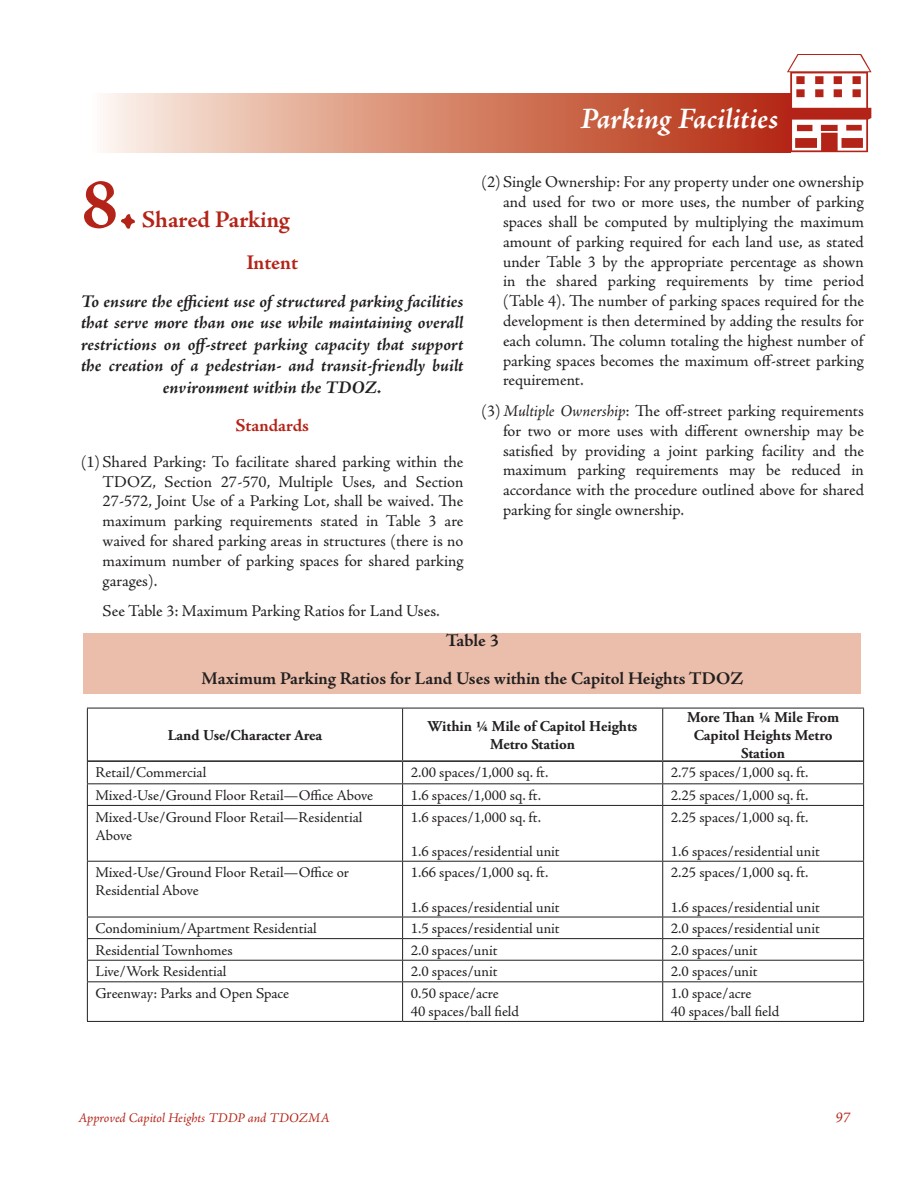
<style>
.page{position:relative;width:918px;height:1188px;background:#fff}
.page>*{position:absolute;margin:0;border:0;box-sizing:border-box;transform-origin:0 0}
.t1{font:108px "Buildings";color:#b42317}
.Heading_1{font:700 72px "Adobe Jenson Pro";color:#b42317}
.Banner_Heading{font:italic 700 30px "Adobe Jenson Pro";letter-spacing:-.005em;color:#fff}
.Heading_1-2{font:700 24px "Adobe Jenson Pro";letter-spacing:-.005em;color:#b42317}
.Intent_heading{font:700 21px "Adobe Jenson Pro";letter-spacing:-.005em;color:#b42317}
.Intent_text{font:italic 700 18px/21.6px "Adobe Jenson Pro";color:#231f20;text-align:center}
.Table_Title{font:700 18px "Adobe Jenson Pro";letter-spacing:-.005em;color:#231f20}
.Standards_and_Guidel{font:700 18px "Adobe Jenson Pro";letter-spacing:-.005em;color:#b42317}
.at_LM{font:16.5px/19.8px "Adobe Jenson Pro";letter-spacing:-.005em;color:#231f20;text-align:justify}
.at_LM_text_below{font:16.5px "Adobe Jenson Pro";letter-spacing:-.005em;color:#231f20}
.Table_Text{font:15px/18px "Adobe Jenson Pro";letter-spacing:-.005em;color:#231f20}
.Table_Headings{font:700 15px/18px "Adobe Garamond Pro";color:#231f20;text-align:center}
.t2{font:italic 15px "Adobe Jenson Pro";color:#b42317}
.t3{font:italic 13.5px "Adobe Jenson Pro";color:#b42317}
.s1{font-style:italic}
</style>
<div class="page">
<svg style="left:103px;top:94px;width:687px;height:58px;background:#d78972"></svg>
<svg style="left:87px;top:708px;width:777px;height:97px"></svg>
<hr style="left:87px;top:805px;width:316px;height:1px;background:#231f20">
<hr style="left:87px;top:806px;width:1px;height:55px;background:#231f20">
<hr style="left:403px;top:805px;width:260px;height:1px;background:#231f20">
<hr style="left:402px;top:806px;width:1px;height:55px;background:#231f20">
<hr style="left:663px;top:805px;width:201px;height:1px;background:#231f20">
<hr style="left:662px;top:806px;width:1px;height:55px;background:#231f20">
<hr style="left:863px;top:806px;width:1px;height:55px;background:#231f20">
<hr style="left:87px;top:861px;width:316px;height:1px;background:#231f20">
<hr style="left:87px;top:862px;width:1px;height:55px;background:#231f20">
<hr style="left:403px;top:861px;width:260px;height:1px;background:#231f20">
<hr style="left:402px;top:862px;width:1px;height:55px;background:#231f20">
<hr style="left:663px;top:861px;width:201px;height:1px;background:#231f20">
<hr style="left:662px;top:862px;width:1px;height:55px;background:#231f20">
<hr style="left:863px;top:862px;width:1px;height:55px;background:#231f20">
<hr style="left:87px;top:917px;width:316px;height:1px;background:#231f20">
<hr style="left:403px;top:917px;width:260px;height:1px;background:#231f20">
<hr style="left:663px;top:917px;width:201px;height:1px;background:#231f20">
<hr style="left:87px;top:938px;width:316px;height:1px;background:#231f20">
<hr style="left:403px;top:938px;width:260px;height:1px;background:#231f20">
<hr style="left:663px;top:938px;width:201px;height:1px;background:#231f20">
<hr style="left:87px;top:960px;width:316px;height:1px;background:#231f20">
<svg style="left:87px;top:917px;width:1px;height:64px"></svg>
<hr style="left:403px;top:960px;width:260px;height:1px;background:#231f20">
<svg style="left:402px;top:917px;width:1px;height:64px"></svg>
<hr style="left:663px;top:960px;width:201px;height:1px;background:#231f20">
<svg style="left:662px;top:917px;width:1px;height:64px"></svg>
<svg style="left:863px;top:917px;width:1px;height:64px"></svg>
<hr style="left:87px;top:981px;width:316px;height:1px;background:#231f20">
<hr style="left:87px;top:982px;width:1px;height:39px;background:#231f20">
<hr style="left:403px;top:981px;width:260px;height:1px;background:#231f20">
<hr style="left:402px;top:982px;width:1px;height:39px;background:#231f20">
<hr style="left:663px;top:981px;width:201px;height:1px;background:#231f20">
<hr style="left:662px;top:982px;width:1px;height:39px;background:#231f20">
<hr style="left:863px;top:982px;width:1px;height:39px;background:#231f20">
<hr style="left:87px;top:1021px;width:316px;height:1px;background:#231f20">
<hr style="left:403px;top:1021px;width:260px;height:1px;background:#231f20">
<hr style="left:663px;top:1021px;width:201px;height:1px;background:#231f20">
<hr style="left:88px;top:760px;width:315px;height:2px;background:#231f20">
<hr style="left:403px;top:760px;width:260px;height:2px;background:#231f20">
<hr style="left:663px;top:760px;width:200px;height:2px;background:#231f20">
<div style="left:84px;top:633px;width:777px;height:60px;background:#eabeaa"></div>
<p class="Heading_1" style="left:81px;top:164px;width:57px">8.</p>
<p class="Heading_1-2" style="left:142px;top:206px;width:149px">Shared Parking</p>
<p class="Intent_heading" style="left:246px;top:250px;width:53px">Intent</p>
<p class="Intent_text" style="left:81px;top:291px;width:384px">To ensure the efficient use of structured parking facilities that serve more than one use while maintaining overall restrictions on off-street parking capacity that support the creation of a pedestrian- and transit-friendly built environment within the TDOZ.</p>
<p class="Standards_and_Guidel" style="left:235px;top:415px;width:75px">Standards</p>
<p class="at_LM" style="left:103px;top:452px;width:362px;text-indent:-22px">(1) Shared Parking: To facilitate shared parking within the TDOZ, Section 27-570, Multiple Uses, and Section 27-572, Joint Use of a Parking Lot, shall be waived. The maximum parking requirements stated in Table 3 are waived for shared parking areas in structures (there is no maximum number of parking spaces for shared parking garages).</p>
<p class="at_LM_text_below" style="left:103px;top:602px;width:339px">See Table 3: Maximum Parking Ratios for Land Uses.</p>
<p class="Banner_Heading" style="left:581px;top:101px;width:199px">Parking Facilities</p>
<h1 class="t1" style="left:782px;top:57px;width:95px">N</h1>
<p class="at_LM" style="left:503px;top:173px;width:362px;text-indent:-22px">(2) Single Ownership: For any property under one ownership and used for two or more uses, the number of parking spaces shall be computed by multiplying the maximum amount of parking required for each land use, as stated under Table 3 by the appropriate percentage as shown in the shared parking requirements by time period (Table 4). The number of parking spaces required for the development is then determined by adding the results for each column. The column totaling the highest number of parking spaces becomes the maximum off-street parking requirement.</p>
<p class="at_LM" style="left:503px;top:401px;width:362px;text-indent:-22px">(3)<span class="s1">Multiple Ownership</span>: The off-street parking requirements for two or more uses with different ownership may be satisfied by providing a joint parking facility and the maximum parking requirements may be reduced in accordance with the procedure outlined above for shared parking for single ownership.</p>
<p class="Table_Title" style="left:446px;top:630px;width:55px">Table 3</p>
<p class="Table_Title" style="left:202px;top:668px;width:543px">Maximum Parking Ratios for Land Uses within the Capitol Heights TDOZ</p>
<p class="Table_Headings" style="left:168px;top:726px;width:156px">Land Use/Character Area</p>
<p class="Table_Headings" style="left:428px;top:717px;width:211px">Within ¼ Mile of Capitol Heights<br>Metro Station</p>
<p class="Table_Headings" style="left:687px;top:708px;width:154px">More Than ¼ Mile From<br>Capitol Heights Metro<br>Station</p>
<p class="Table_Text" style="left:95px;top:764px;width:112px">Retail/Commercial</p>
<p class="Table_Text" style="left:411px;top:764px;width:139px">2.00 spaces/1,000 sq. ft.</p>
<p class="Table_Text" style="left:671px;top:764px;width:139px">2.75 spaces/1,000 sq. ft.</p>
<p class="Table_Text" style="left:95px;top:787px;width:279px">Mixed-Use/Ground Floor Retail—Office Above</p>
<p class="Table_Text" style="left:411px;top:787px;width:132px">1.6 spaces/1,000 sq. ft.</p>
<p class="Table_Text" style="left:671px;top:787px;width:139px">2.25 spaces/1,000 sq. ft.</p>
<p class="Table_Text" style="left:95px;top:808px;width:268px">Mixed-Use/Ground Floor Retail—Residential<br>Above</p>
<p class="Table_Text" style="left:411px;top:808px;width:132px">1.6 spaces/1,000 sq. ft.</p>
<p class="Table_Text" style="left:411px;top:842px;width:150px">1.6 spaces/residential unit</p>
<p class="Table_Text" style="left:671px;top:808px;width:139px">2.25 spaces/1,000 sq. ft.</p>
<p class="Table_Text" style="left:671px;top:842px;width:150px">1.6 spaces/residential unit</p>
<p class="Table_Text" style="left:95px;top:864px;width:255px">Mixed-Use/Ground Floor Retail—Office or<br>Residential Above</p>
<p class="Table_Text" style="left:411px;top:864px;width:139px">1.66 spaces/1,000 sq. ft.</p>
<p class="Table_Text" style="left:411px;top:898px;width:150px">1.6 spaces/residential unit</p>
<p class="Table_Text" style="left:671px;top:864px;width:139px">2.25 spaces/1,000 sq. ft.</p>
<p class="Table_Text" style="left:671px;top:898px;width:150px">1.6 spaces/residential unit</p>
<p class="Table_Text" style="left:95px;top:920px;width:223px">Condominium/Apartment Residential</p>
<p class="Table_Text" style="left:411px;top:920px;width:150px">1.5 spaces/residential unit</p>
<p class="Table_Text" style="left:671px;top:920px;width:150px">2.0 spaces/residential unit</p>
<p class="Table_Text" style="left:95px;top:941px;width:139px">Residential Townhomes</p>
<p class="Table_Text" style="left:411px;top:941px;width:88px">2.0 spaces/unit</p>
<p class="Table_Text" style="left:671px;top:941px;width:88px">2.0 spaces/unit</p>
<p class="Table_Text" style="left:95px;top:963px;width:133px">Live/Work Residential</p>
<p class="Table_Text" style="left:411px;top:963px;width:88px">2.0 spaces/unit</p>
<p class="Table_Text" style="left:671px;top:963px;width:88px">2.0 spaces/unit</p>
<p class="Table_Text" style="left:95px;top:985px;width:195px">Greenway: Parks and Open Space</p>
<p class="Table_Text" style="left:411px;top:985px;width:110px">0.50 space/acre<br>40 spaces/ball field</p>
<p class="Table_Text" style="left:671px;top:985px;width:110px">1.0 space/acre<br>40 spaces/ball field</p>
<p class="t3" style="left:78px;top:1110px;width:253px">Approved Capitol Heights TDDP and TDOZMA</p>
<p class="t2" style="left:836px;top:1108px;width:16px">97</p>
</div>
